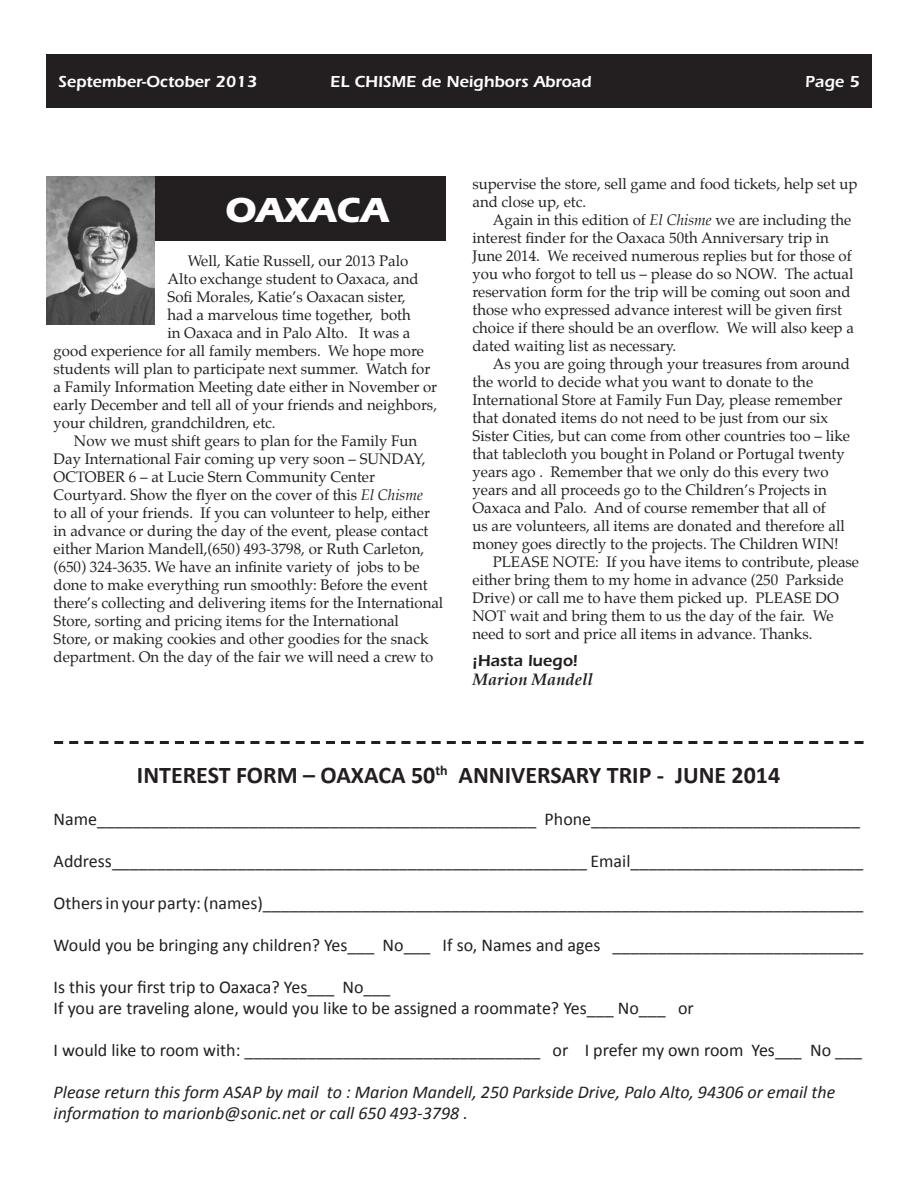
<style>
.page{position:relative;width:918px;height:1188px;background:#fff}
.page>*{position:absolute;margin:0;border:0;box-sizing:border-box;transform-origin:0 0}
.t1{font:700 36px "Itc Eras";color:#fff}
.t2{font:700 24px "Calibri";color:#231f20}
.t3{font:18px "Calibri";color:#231f20}
.t4{font:italic 18px/21px "Calibri";color:#231f20}
.t5{font:600 16.5px "Itc Eras";color:#fff}
.t6{font:italic 700 16.5px "Palatino";color:#231f20}
.t7{font:600 16.5px "Itc Eras";color:#231f20}
.t8{font:15px/18px "Palatino";color:#231f20}
.s1{font-style:italic}
</style>
<div class="page">
<div style="left:46px;top:54px;width:826px;height:54px;background:#231f20"></div>
<div style="left:54px;top:177px;width:392px;height:64px;background:#231f20"></div>
<img style="left:46px;top:177px;width:108px;height:148px">
<svg style="left:54px;top:741px;width:810px;height:3px"></svg>
<p class="t5" style="left:58px;top:72px;width:201px">September-October 2013</p>
<p class="t5" style="left:330px;top:72px;width:263px">EL CHISME de Neighbors Abroad</p>
<p class="t5" style="left:805px;top:72px;width:56px">Page 5</p>
<p class="t1" style="left:225px;top:189px;width:165px">OAXACA</p>
<p class="t8" style="left:188px;top:252px;width:222px">Well, Katie Russell, our 2013 Palo</p>
<p class="t8" style="left:167px;top:270px;width:253px">Alto exchange student to Oaxaca, and</p>
<p class="t8" style="left:167px;top:288px;width:240px">Sofi Morales, Katie’s Oaxacan sister,</p>
<p class="t8" style="left:167px;top:306px;width:245px">had a marvelous time together, both</p>
<p class="t8" style="left:167px;top:324px;width:245px">in Oaxaca and in Palo Alto. It was a</p>
<p class="t8" style="left:54px;top:342px;width:372px">good experience for all family members. We hope more</p>
<p class="t8" style="left:54px;top:360px;width:378px">students will plan to participate next summer. Watch for</p>
<p class="t8" style="left:54px;top:378px;width:385px">a Family Information Meeting date either in November or</p>
<p class="t8" style="left:54px;top:396px;width:385px">early December and tell all of your friends and neighbors,</p>
<p class="t8" style="left:54px;top:414px;width:224px">your children, grandchildren, etc.</p>
<p class="t8" style="left:54px;top:432px;width:391px;text-indent:20px">Now we must shift gears to plan for the Family Fun Day International Fair coming up very soon – SUNDAY, OCTOBER 6 – at Lucie Stern Community Center Courtyard. Show the flyer on the cover of this <span class="s1">El Chisme<br></span>to all of your friends. If you can volunteer to help, either in advance or during the day of the event, please contact either Marion Mandell,(650) 493-3798, or Ruth Carleton, (650) 324-3635. We have an infinite variety of jobs to be done to make everything run smoothly: Before the event there’s collecting and delivering items for the International Store, sorting and pricing items for the International<br>Store, or making cookies and other goodies for the snack department. On the day of the fair we will need a crew to</p>
<p class="t8" style="left:472px;top:175px;width:386px">supervise the store, sell game and food tickets, help set up and close up, etc.</p>
<p class="t8" style="left:472px;top:211px;width:383px;text-indent:20px">Again in this edition of <span class="s1">El Chisme</span> we are including the interest finder for the Oaxaca 50th Anniversary trip in June 2014. We received numerous replies but for those of you who forgot to tell us – please do so NOW. The actual reservation form for the trip will be coming out soon and those who expressed advance interest will be given first choice if there should be an overflow. We will also keep a dated waiting list as necessary.</p>
<p class="t8" style="left:472px;top:355px;width:379px;text-indent:20px">As you are going through your treasures from around the world to decide what you want to donate to the International Store at Family Fun Day, please remember that donated items do not need to be just from our six Sister Cities, but can come from other countries too – like that tablecloth you bought in Poland or Portugal twenty years ago . Remember that we only do this every two years and all proceeds go to the Children’s Projects in Oaxaca and Palo. And of course remember that all of<br>us are volunteers, all items are donated and therefore all money goes directly to the projects. The Children WIN!</p>
<p class="t8" style="left:472px;top:553px;width:388px;text-indent:20px">PLEASE NOTE: If you have items to contribute, please either bring them to my home in advance (250 Parkside Drive) or call me to have them picked up. PLEASE DO NOT wait and bring them to us the day of the fair. We need to sort and price all items in advance. Thanks.</p>
<p class="t7" style="left:472px;top:651px;width:107px">¡Hasta luego!</p>
<p class="t6" style="left:472px;top:666px;width:122px">Marion Mandell</p>
<p class="t2" style="left:137px;top:760px;width:645px">INTEREST FORM – OAXACA 50<sup>th</sup> ANNIVERSARY TRIP - JUNE 2014</p>
<p class="t3" style="left:54px;top:808px;width:808px">Name_________________________________________________ Phone______________________________</p>
<p class="t3" style="left:54px;top:850px;width:811px">Address_____________________________________________________ Email__________________________</p>
<p class="t3" style="left:54px;top:892px;width:811px">Others in your party: (names)___________________________________________________________________</p>
<p class="t3" style="left:54px;top:934px;width:811px">Would you be bringing any children? Yes___ No___ If so, Names and ages ____________________________</p>
<p class="t3" style="left:54px;top:976px;width:338px">Is this your first trip to Oaxaca? Yes___ No___</p>
<p class="t3" style="left:54px;top:997px;width:642px">If you are traveling alone, would you like to be assigned a roommate? Yes___ No___ or</p>
<p class="t3" style="left:54px;top:1039px;width:810px">I would like to room with: _________________________________ or I prefer my own room Yes___ No ___</p>
<p class="t4" style="left:54px;top:1081px;width:783px">Please return this form ASAP by mail to : Marion Mandell, 250 Parkside Drive, Palo Alto, 94306 or email the information to marionb@sonic.net or call 650 493-3798 .</p>
</div>
